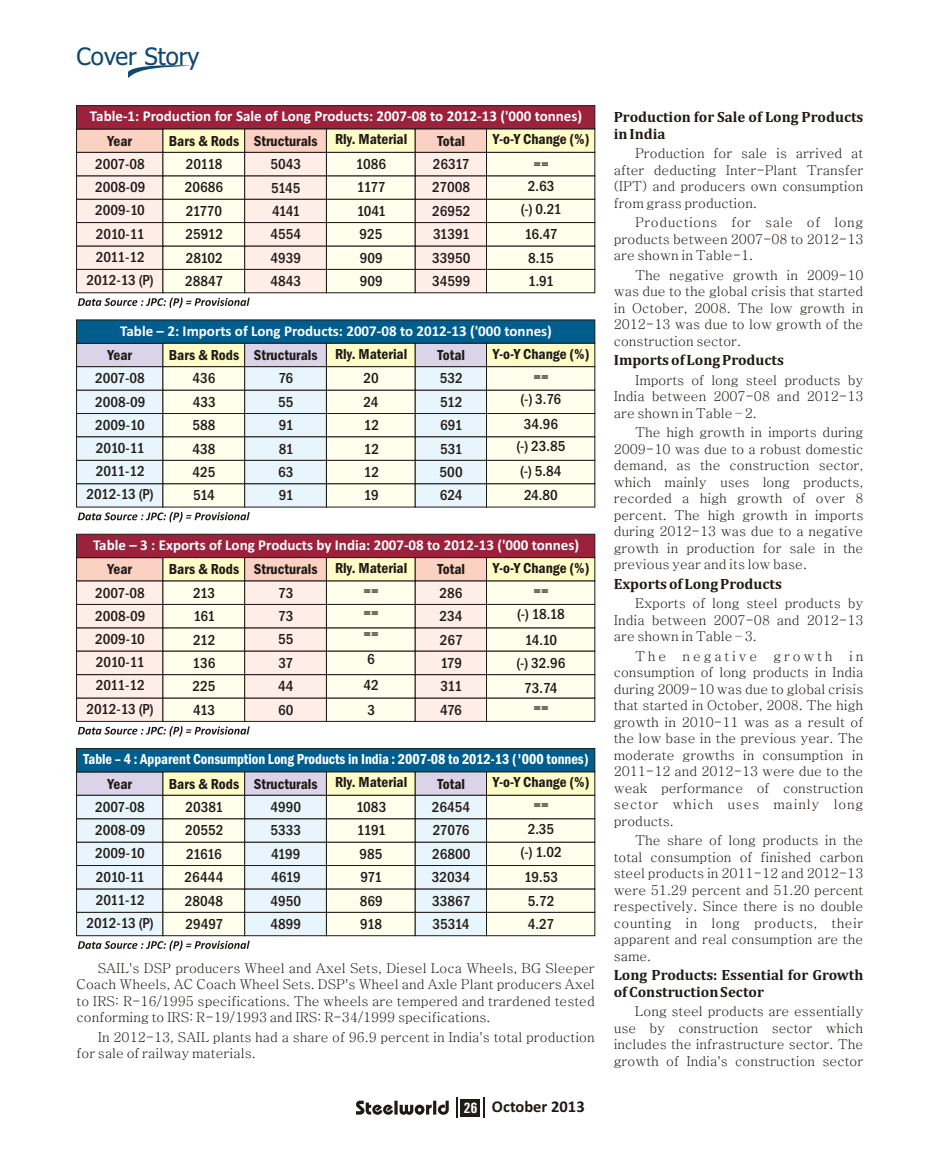
<style>
.page{position:relative;width:940px;height:1174px;background:#fff}
.page>*{position:absolute;margin:0;border:0;box-sizing:border-box;transform-origin:0 0}
.t1{font:24px "Tahoma";color:#0f476e}
.t2{font:700 16.5px "Calibri";color:#1f1a17}
.t3{font:500 condensed 15px/23.4px "Franklin Gothic";color:#1f1a17;text-align:justify}
.t4{font:600 condensed 15px "Franklin Gothic";color:#1f1a17}
.t5{font:700 15px "Calibri";color:#fff}
.t6{font:700 15px/16.5px "Cambria";color:#1f1a17}
.t7{font:600 condensed 15px "Franklin Gothic";color:#fff;scale:.96 1}
.t8{font:500 condensed 15px/23.4px "Franklin Gothic";letter-spacing:-.02em;color:#1f1a17}
.t9{font:13.5px/16.5px "Batang";color:#1f1a17;text-align:justify}
.s1{font-family:"Univers Condensed";font-size:15px;color:#fff}
</style>
<div class="page">
<svg style="left:128px;top:65px;width:63px;height:13px"></svg>
<svg style="left:356px;top:1100px;width:93px;height:14px"></svg>
<svg style="left:456px;top:1097px;width:1px;height:21px"></svg>
<div style="left:460px;top:1099px;width:20px;height:17px;background:#1f1a17"></div>
<hr style="left:483px;top:1097px;width:2px;height:21px;background:#1f1a17">
<svg style="left:76px;top:105px;width:519px;height:203px;background:#e5cfc6"></svg>
<svg style="left:76px;top:319px;width:519px;height:203px;background:#cbd8d7"></svg>
<svg style="left:76px;top:534px;width:519px;height:202px;background:#e5cfc6"></svg>
<svg style="left:76px;top:748px;width:519px;height:203px;background:#cbd8d7"></svg>
<h1 class="t1" style="left:77px;top:47px;width:124px">Cover Story</h1>
<p class="t5" style="left:90px;top:110px;width:494px">Table-1: Production for Sale of Long Products: 2007-08 to 2012-13 ('000 tonnes)</p>
<p class="t4" style="left:108px;top:135px;width:26px">Year</p>
<p class="t4" style="left:169px;top:135px;width:240px">Bars &amp; Rods Structurals Rly. Material</p>
<p class="t4" style="left:437px;top:135px;width:29px">Total</p>
<p class="t4" style="left:493px;top:134px;width:98px">Y-o-Y Change (%)</p>
<p class="t3" style="left:86px;top:154px;width:69px;text-align:center">2007-08<br>2008-09<br>2009-10<br>2010-11<br>2011-12<br>2012-13 (P)</p>
<p class="t3" style="left:185px;top:154px;width:40px">20118<br>20686<br>21770<br>25912<br>28102<br>28847</p>
<p class="t3" style="left:270px;top:154px;width:32px">5043<br>5145<br>4141<br>4554<br>4939<br>4843</p>
<p class="t3" style="left:356px;top:154px;width:32px;text-align:left">1086<br>1177<br>1041<br>925<br>909<br>909</p>
<p class="t3" style="left:432px;top:154px;width:40px">26317<br>27008<br>26952<br>31391<br>33950<br>34599</p>
<p class="t3" style="left:521px;top:175px;width:42px;text-align:center">2.63 (-) 0.21</p>
<p class="t3" style="left:524px;top:224px;width:34px;text-align:left">16.47<br>8.15<br>1.91</p>
<p class="t5" style="left:120px;top:324px;width:433px">Table – 2: Imports of Long Products: 2007-08 to 2012-13 ('000 tonnes)</p>
<p class="t4" style="left:108px;top:349px;width:26px">Year</p>
<p class="t4" style="left:169px;top:349px;width:240px">Bars &amp; Rods Structurals Rly. Material</p>
<p class="t4" style="left:437px;top:349px;width:29px">Total</p>
<p class="t4" style="left:493px;top:348px;width:98px">Y-o-Y Change (%)</p>
<p class="t3" style="left:86px;top:368px;width:69px;text-align:center">2007-08<br>2008-09<br>2009-10<br>2010-11<br>2011-12<br>2012-13 (P)</p>
<p class="t3" style="left:192px;top:368px;width:25px">436<br>433<br>588<br>438<br>425<br>514</p>
<p class="t3" style="left:278px;top:368px;width:17px">76<br>55<br>91<br>81<br>63<br>91</p>
<p class="t3" style="left:363px;top:368px;width:17px">20<br>24<br>12<br>12<br>12<br>19</p>
<p class="t3" style="left:440px;top:368px;width:25px">532<br>512<br>691<br>531<br>500<br>624</p>
<p class="t3" style="left:520px;top:367px;width:42px;line-height:22.2px;text-align:center">==<br>(-) 3.76</p>
<p class="t3" style="left:516px;top:413px;width:51px;line-height:22.4px;text-align:center">34.96 (-) 23.85</p>
<p class="t3" style="left:520px;top:459px;width:43px;line-height:24.8px">(-) 5.84<br>24.80</p>
<p class="t5" style="left:93px;top:538px;width:488px">Table – 3 : Exports of Long Products by India: 2007-08 to 2012-13 ('000 tonnes)</p>
<p class="t3" style="left:193px;top:582px;width:24px">213<br>161<br>212<br>136<br>225<br>413</p>
<p class="t3" style="left:278px;top:582px;width:17px">73<br>73<br>55<br>37<br>44<br>60</p>
<p class="t3" style="left:363px;top:581px;width:17px;line-height:21.6px">== == ==</p>
<p class="t4" style="left:108px;top:564px;width:26px">Year</p>
<p class="t4" style="left:169px;top:564px;width:240px">Bars &amp; Rods Structurals Rly. Material</p>
<p class="t4" style="left:437px;top:564px;width:29px">Total</p>
<p class="t4" style="left:493px;top:562px;width:98px">Y-o-Y Change (%)</p>
<p class="t3" style="left:86px;top:582px;width:69px;text-align:center">2007-08<br>2008-09<br>2009-10<br>2010-11<br>2011-12<br>2012-13 (P)</p>
<p class="t3" style="left:439px;top:582px;width:25px">286<br>234<br>267<br>179<br>311<br>476</p>
<p class="t3" style="left:517px;top:581px;width:49px;line-height:23px;text-align:center">==<br>(-) 18.18</p>
<p class="t3" style="left:516px;top:629px;width:51px;text-align:center">14.10<br>(-) 32.96</p>
<p class="t3" style="left:524px;top:679px;width:35px;line-height:19.6px;text-align:center">73.74 ==</p>
<p class="t3" style="left:364px;top:648px;width:17px;line-height:25.2px;text-align:left">6<br>42<br>3</p>
<p class="t7" style="left:84px;top:753px;width:528px">Table – 4 : Apparent Consumption Long Products in India : 2007-08 to 2012-13 ('000 tonnes)</p>
<p class="t3" style="left:185px;top:796px;width:40px">20381<br>20552<br>21616<br>26444<br>28048<br>29497</p>
<p class="t3" style="left:270px;top:796px;width:32px">4990<br>5333<br>4199<br>4619<br>4950<br>4899</p>
<p class="t8" style="left:356px;top:796px;width:32px">1083<br>1191<br>985<br>971<br>869<br>918</p>
<p class="t3" style="left:432px;top:796px;width:40px">26454<br>27076<br>26800<br>32034<br>33867<br>35314</p>
<p class="t3" style="left:520px;top:795px;width:43px;text-align:center">==<br>2.35 (-) 1.02</p>
<p class="t4" style="left:108px;top:778px;width:26px">Year</p>
<p class="t4" style="left:169px;top:778px;width:240px">Bars &amp; Rods Structurals Rly. Material</p>
<p class="t4" style="left:437px;top:778px;width:29px">Total</p>
<p class="t4" style="left:493px;top:777px;width:98px">Y-o-Y Change (%)</p>
<p class="t3" style="left:86px;top:796px;width:69px;text-align:center">2007-08<br>2008-09<br>2009-10<br>2010-11<br>2011-12<br>2012-13 (P)</p>
<p class="t3" style="left:524px;top:867px;width:35px;text-align:left">19.53<br>5.72<br>4.27</p>
<p class="t9" style="left:77px;top:959px;width:520px;text-indent:21px">SAIL's DSP producers Wheel and Axel Sets, Diesel Loca Wheels, BG Sleeper Coach Wheels, AC Coach Wheel Sets. DSP's Wheel and Axle Plant producers Axel to IRS: R-16/1995 specifications. The wheels are tempered and trardened tested conforming to IRS: R-19/1993 and IRS: R-34/1999 specifications.</p>
<p class="t9" style="left:77px;top:1028px;width:520px;text-indent:21px">In 2012-13, SAIL plants had a share of 96.9 percent in India's total production for sale of railway materials.</p>
<p class="t2" style="left:463px;top:1099px;width:123px"><span class="s1">26</span> October 2013</p>
<p class="t6" style="left:614px;top:110px;width:251px">Production for Sale of Long Products in India</p>
<p class="t9" style="left:614px;top:145px;width:251px;text-indent:21px">Production for sale is arrived at after deducting Inter-Plant Transfer (IPT) and producers own consumption from grass production.</p>
<p class="t9" style="left:614px;top:214px;width:251px;text-indent:21px">Productions for sale of long products between 2007-08 to 2012-13 are shown in Table-1.</p>
<p class="t9" style="left:614px;top:266px;width:251px;text-indent:21px">The negative growth in 2009-10 was due to the global crisis that started in October, 2008. The low growth in 2012-13 was due to low growth of the construction sector.</p>
<p class="t6" style="left:614px;top:353px;width:172px">Imports of Long Products</p>
<p class="t9" style="left:614px;top:371px;width:251px;text-indent:21px">Imports of long steel products by India between 2007-08 and 2012-13 are shown in Table – 2.</p>
<p class="t9" style="left:614px;top:424px;width:251px;text-indent:21px">The high growth in imports during 2009-10 was due to a robust domestic demand, as the construction sector, which mainly uses long products, recorded a high growth of over 8 percent. The high growth in imports during 2012-13 was due to a negative growth in production for sale in the previous year and its low base.</p>
<p class="t6" style="left:614px;top:576px;width:170px">Exports of Long Products</p>
<p class="t9" style="left:614px;top:595px;width:251px;text-indent:21px">Exports of long steel products by India between 2007-08 and 2012-13 are shown in Table – 3.</p>
<p class="t9" style="left:614px;top:647px;width:251px;text-indent:21px">The negative growth in consumption of long products in India during 2009-10 was due to global crisis that started in October, 2008. The high growth in 2010-11 was as a result of the low base in the previous year. The moderate growths in consumption in 2011-12 and 2012-13 were due to the weak performance of construction sector which uses mainly long products.</p>
<p class="t9" style="left:614px;top:832px;width:251px;text-indent:21px">The share of long products in the total consumption of finished carbon steel products in 2011-12 and 2012-13 were 51.29 percent and 51.20 percent respectively. Since there is no double counting in long products, their apparent and real consumption are the same.</p>
<p class="t6" style="left:614px;top:968px;width:251px">Long Products: Essential for Growth of Construction Sector</p>
<p class="t9" style="left:614px;top:1003px;width:251px;text-indent:21px">Long steel products are essentially use by construction sector which includes the infrastructure sector. The growth of India's construction sector</p>
</div>
